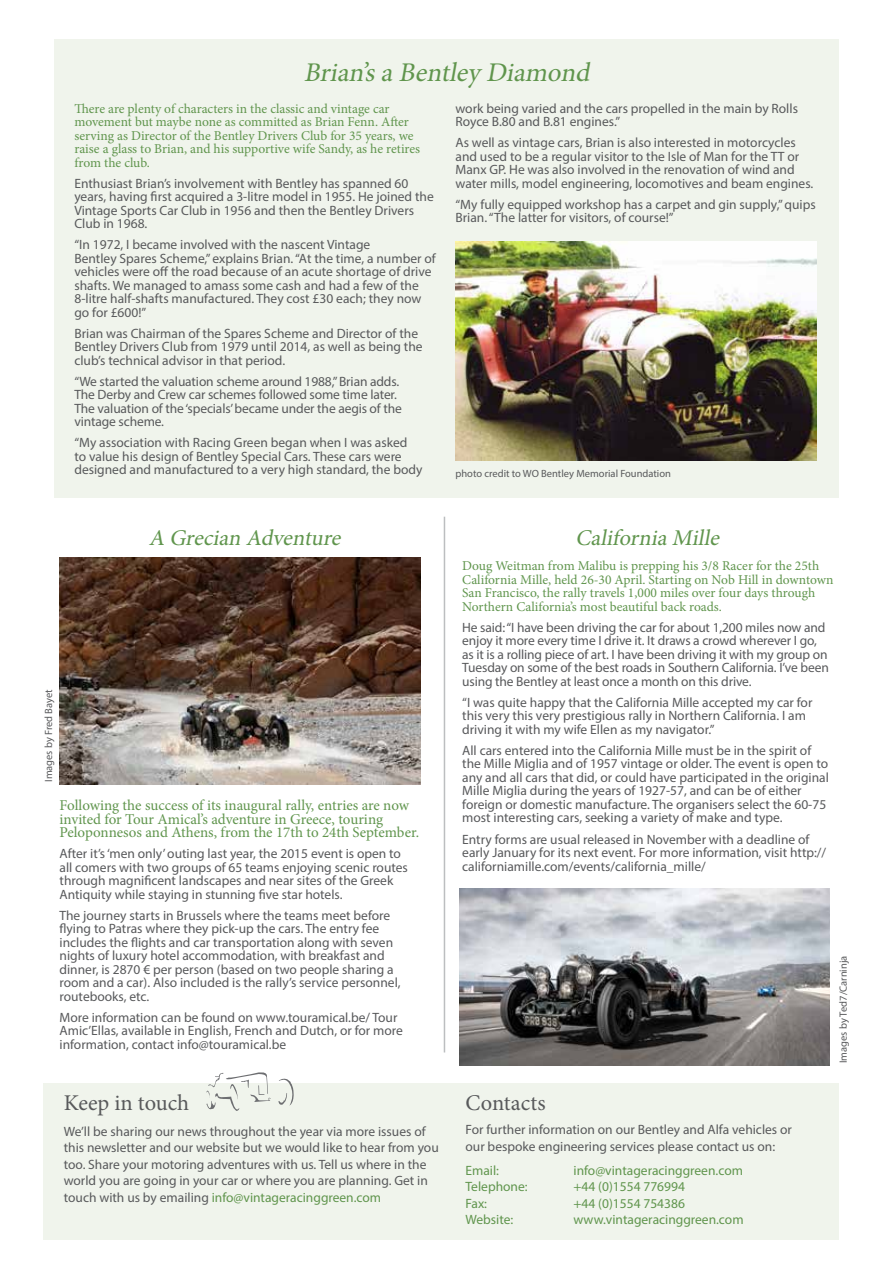
<style>
.page{position:relative;width:893px;height:1263px;background:#fff}
.page>*{position:absolute;margin:0;border:0;box-sizing:border-box;transform-origin:0 0}
.t1{font:italic 27px "Minion Pro";color:#60954d}
.t2{font:italic 22.5px "Minion Pro";color:#60954d}
.t3{font:22.5px "Minion Pro";color:#58595b}
.t4{font:15px/13.5px "Minion Pro";color:#60954d}
.t5{font:13.5px/13.5px "Myriad Pro";color:#58595b}
.t6{font:13.5px/13.5px "Minion Pro";color:#60954d}
.t7{font:13.5px "Myriad Pro";color:#60954d}
.t8{font:10.5px "Myriad Pro";color:#58595b}
.s1{color:#60954d}
</style>
<div class="page">
<div style="left:43px;top:1083px;width:796px;height:157px;background:#f0f4ec"></div>
<svg style="left:278px;top:1078px;width:16px;height:27px"></svg>
<svg style="left:206px;top:1072px;width:65px;height:39px"></svg>
<hr style="left:444px;top:517px;width:1px;height:535px;background:#bcbec0">
<div style="left:54px;top:39px;width:785px;height:458px;background:#f0f4ec"></div>
<img style="left:459px;top:889px;width:370px;height:176px">
<img style="left:60px;top:558px;width:361px;height:226px">
<img style="left:455px;top:241px;width:362px;height:219px">
<h1 class="t1" style="left:304px;top:55px;width:293px">Brian’saBentley Diamond</h1>
<p class="t6" style="left:74px;top:102px;width:347px">There are plenty of characters in the classic and vintage car movement but maybe none as committed as Brian Fenn. After serving as Director of the Bentley Drivers Club for 35 years, we raise a glass to Brian, and his supportive wife Sandy, as he retires from the club.</p>
<p class="t5" style="left:74px;top:176px;width:361px">Enthusiast Brian’s involvement with Bentley has spanned 60 years, having first acquired a 3-litre model in 1955. He joined the Vintage Sports Car Club in 1956 and then the Bentley Drivers Club in 1968.</p>
<p class="t5" style="left:74px;top:238px;width:363px">“In 1972, I became involved with the nascent Vintage<br>Bentley Spares Scheme,” explains Brian. “At the time, a number of vehicles were off the road because of an acute shortage of drive shafts. We managed to amass some cash and had a few of the 8-litre half-shafts manufactured. They cost £30 each; they now go for £600!”</p>
<p class="t5" style="left:74px;top:326px;width:350px">Brian was Chairman of the Spares Scheme and Director of the<br>Bentley Drivers Club from 1979 until 2014, as well as being the club’s technical advisor in that period.</p>
<p class="t5" style="left:74px;top:374px;width:329px">“We started the valuation scheme around 1988,” Brian adds.<br>The Derby and Crew car schemes followed some time later.<br>The valuation of the ‘specials’ became under the aegis of the vintage scheme.</p>
<p class="t5" style="left:74px;top:436px;width:350px">“My association with Racing Green began when I was asked to value his design of Bentley Special Cars. These cars were designed and manufactured to a very high standard, the body</p>
<p class="t5" style="left:455px;top:101px;width:344px">work being varied and the cars propelled in the main by Rolls<br>Royce B.80 and B.81 engines.”</p>
<p class="t5" style="left:455px;top:136px;width:359px">As well as vintage cars, Brian is also interested in motorcycles and used to be a regular visitor to the Isle of Man for the TT or Manx GP. He was also involved in the renovation of wind and water mills, model engineering, locomotives and beam engines.</p>
<p class="t5" style="left:455px;top:197px;width:362px">“My fully equipped workshop has a carpet and gin supply,” quips<br>Brian. “The latter for visitors, of course!”</p>
<p class="t8" style="left:455px;top:467px;width:217px">photo credit to WO Bentley Memorial Foundation</p>
<h2 class="t2" style="left:149px;top:523px;width:198px">A Grecian Adventure</h2>
<h2 class="t2" style="left:575px;top:523px;width:150px">CaliforniaMille</h2>
<p class="t8" style="left:42px;top:782px;width:94px;rotate:-90deg">Images by Fred Bayet</p>
<p class="t4" style="left:60px;top:799px;width:361px">Following the success of its inaugural rally, entries are now invited for Tour Amical’s adventure in Greece, touring<br>Peloponnesos and Athens, from the 17th to 24th September.</p>
<p class="t5" style="left:60px;top:847px;width:350px">After it’s ‘men only’ outing last year, the 2015 event is open to all comers with two groups of 65 teams enjoying scenic routes through magnificent landscapes and near sites of the Greek Antiquity while staying in stunning five star hotels.</p>
<p class="t5" style="left:60px;top:908px;width:343px">The journey starts in Brussels where the teams meet before flying to Patras where they pick-up the cars. The entry fee includes the flights and car transportation along with seven nights of luxury hotel accommodation, with breakfast and dinner, is 2870 € per person (based on two people sharing a room and a car). Also included is the rally’s service personnel, routebooks, etc.</p>
<p class="t5" style="left:60px;top:1010px;width:345px">More information can be found on www.touramical.be/ Tour<br>Amic’Ellas, available in English, French and Dutch, or for more information, contact info@touramical.be</p>
<h2 class="t3" style="left:64px;top:1088px;width:127px">Keep in touch</h2>
<p class="t5" style="left:64px;top:1122px;width:377px;line-height:16.5px">We’ll be sharing our news throughout the year via more issues of this newsletter and our website but we would like to hear from you too. Share your motoring adventures with us. Tell us where in the world you are going in your car or where you are planning. Get in touch with us by emailing <span class="s1">info@vintageracinggreen.com</span></p>
<p class="t6" style="left:462px;top:559px;width:373px">Doug Weitman from Malibu is prepping his 3/8 Racer for the 25th California Mille, held 26-30 April. Starting on Nob Hill in downtown San Francisco, the rally travels 1,000 miles over four days through Northern California’s most beautiful back roads.</p>
<p class="t5" style="left:462px;top:620px;width:368px">He said: “I have been driving the car for about 1,200 miles now and enjoy it more every time I drive it. It draws a crowd wherever I go, as it is a rolling piece of art. I have been driving it with my group on Tuesday on some of the best roads in Southern California. I’ve been using the Bentley at least once a month on this drive.</p>
<p class="t5" style="left:462px;top:695px;width:352px">“I was quite happy that the California Mille accepted my car for this very this very prestigious rally in Northern California. I am driving it with my wife Ellen as my navigator.”</p>
<p class="t5" style="left:462px;top:743px;width:368px">All cars entered into the California Mille must be in the spirit of the Mille Miglia and of 1957 vintage or older. The event is open to any and all cars that did, or could have participated in the original Mille Miglia during the years of 1927-57, and can be of either foreign or domestic manufacture. The organisers select the 60-75 most interesting cars, seeking a variety of make and type.</p>
<p class="t5" style="left:462px;top:832px;width:365px">Entry forms are usual released in November with a deadline of early January for its next event. For more information, visit http:// californiamille.com/events/california_mille/</p>
<h2 class="t3" style="left:465px;top:1088px;width:82px">Contacts</h2>
<p class="t5" style="left:465px;top:1121px;width:328px;line-height:16.5px">For further information on our Bentley and Alfa vehicles or our bespoke engineering services please contact us on:</p>
<p class="t7" style="left:465px;top:1162px;width:35px">Email:</p>
<p class="t7" style="left:573px;top:1162px;width:171px">info@vintageracinggreen.com</p>
<p class="t7" style="left:465px;top:1178px;width:64px">Telephone:</p>
<p class="t7" style="left:573px;top:1178px;width:113px">+44 (0)1554 776994</p>
<p class="t7" style="left:465px;top:1195px;width:23px">Fax:</p>
<p class="t7" style="left:573px;top:1195px;width:113px">+44 (0)1554 754386</p>
<p class="t7" style="left:465px;top:1211px;width:49px">Website:</p>
<p class="t7" style="left:573px;top:1211px;width:172px">www.vintageracinggreen.com</p>
<p class="t8" style="left:837px;top:1063px;width:109px;rotate:-90deg">Images by Ted7/Carninja</p>
</div>
